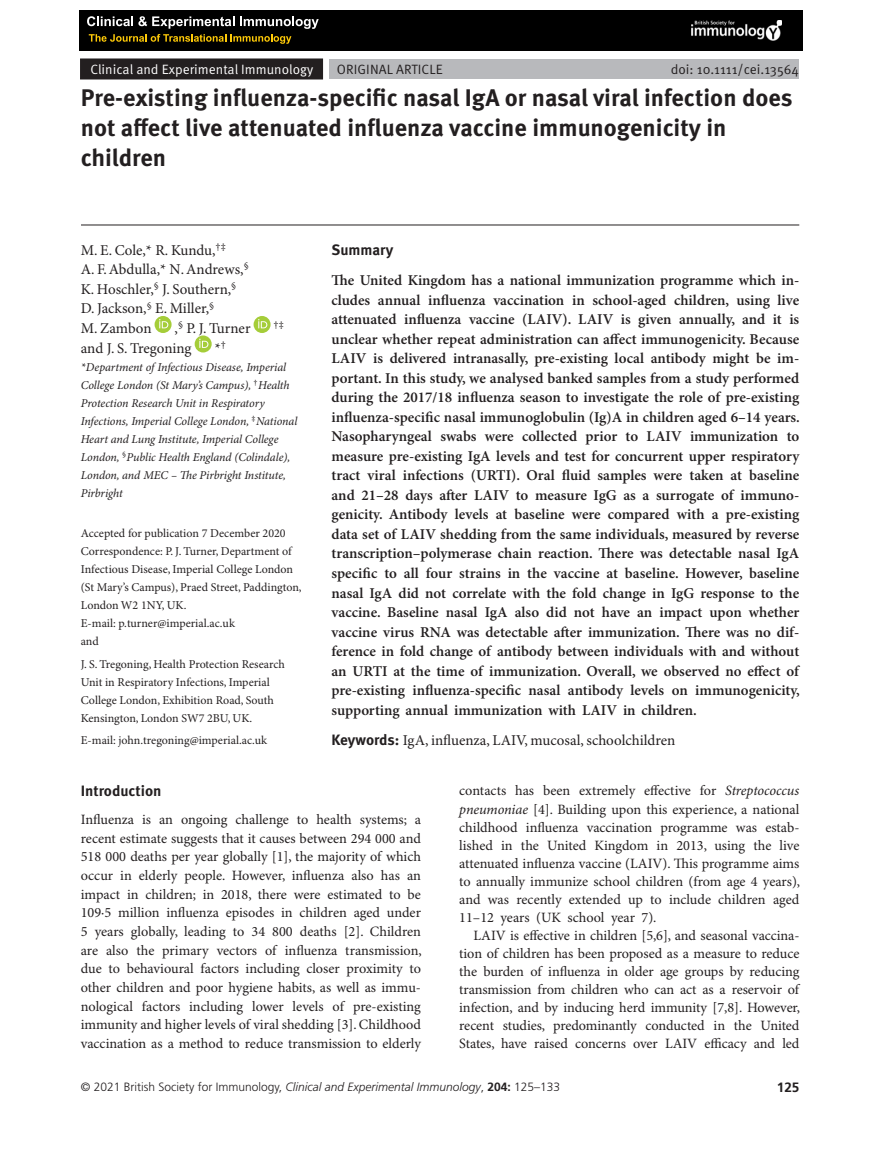
<style>
.page{position:relative;width:893px;height:1174px;background:#fff}
.page>*{position:absolute;margin:0;border:0;box-sizing:border-box;transform-origin:0 0}
.t1{font:700 24px/30px "Meta Pro";color:#231f20}
.t2{font:600 15px/19.5px "Minion Pro";color:#231f20;text-align:justify}
.t3{font:15px/19.5px "Minion Pro";color:#231f20}
.t4{font:700 15px "Meta Pro";color:#231f20}
.t5{font:14.25px/18px "Minion Pro";letter-spacing:-.005em;color:#231f20;text-align:justify}
.t6{font:13.5px "Meta Pro";color:#231f20}
.t7{font:13.5px "Meta Pro";color:#fff}
.t8{font:700 13.5px "Frutiger LT Std";color:#231f20}
.t9{font:12px/18px "Minion Pro";color:#231f20}
.t10{font:italic 12px/18px "Minion Pro";letter-spacing:-.01em;color:#231f20}
.t11{font:300 12px "Frutiger LT Std";color:#231f20}
.t12{font:10.5px "Minion Pro";color:#231f20}
.s1{font-family:"Meta Pro";font-weight:700}
.s2{font-style:italic}
.s3{font-weight:700}
</style>
<div class="page">
<svg style="left:155px;top:316px;width:17px;height:17px"></svg>
<svg style="left:159px;top:319px;width:9px;height:9px"></svg>
<svg style="left:254px;top:316px;width:17px;height:17px"></svg>
<svg style="left:258px;top:319px;width:9px;height:9px"></svg>
<div style="left:195px;top:335px;width:17px;height:17px;background:#a5cd39;border-radius:50%"></div>
<svg style="left:199px;top:338px;width:9px;height:10px"></svg>
<hr style="left:81px;top:225px;width:718px;height:1px;background:#231f20">
<div style="left:81px;top:59px;width:241px;height:20px;background:#231f20"></div>
<div style="left:80px;top:58px;width:243px;height:21px;border:2px solid #231f20"></div>
<div style="left:329px;top:59px;width:470px;height:20px;background:#b8b9bc"></div>
<div style="left:79px;top:11px;width:723px;height:40px;background:#000"></div>
<svg style="left:87px;top:16px;width:232px;height:28px"></svg>
<img style="left:692px;top:20px;width:90px;height:20px">
<p class="t7" style="left:91px;top:61px;width:224px">Clinical and Experimental Immunology</p>
<p class="t6" style="left:337px;top:61px;width:106px">Ori gi nal Article</p>
<p class="t6" style="left:671px;top:61px;width:129px">doi: 10.1111/cei.13564</p>
<h1 class="t1" style="left:81px;top:84px;width:713px">Pre-existing influenza-specific nasal IgA or nasal viral infection does not affect live attenuated influenza vaccine immunogenicity in children</h1>
<p class="t3" style="left:81px;top:241px;width:169px">M. E. Cole,* R. Kundu,<sup>†‡<br></sup>A. F. Abdulla,* N. Andrews,<sup>§<br></sup>K. Hoschler,<sup>§</sup> J. Southern,<sup>§<br></sup>D. Jackson,<sup>§</sup> E. Miller,<sup>§<br></sup>M. Zambon</p>
<p class="t3" style="left:175px;top:319px;width:77px">,<sup>§</sup> P. J. Turner</p>
<p class="t12" style="left:274px;top:318px;width:12px">†‡</p>
<p class="t3" style="left:81px;top:338px;width:112px">and J. S. Tregoning</p>
<p class="t3" style="left:215px;top:338px;width:13px">*<sup>†</sup></p>
<p class="t10" style="left:81px;top:358px;width:218px">*Department of Infectious Disease, Imperial College London (St Mary’s Campus), <sup>†</sup>Health Protection Research Unit in Respiratory Infections, Imperial College London, <sup>‡</sup>National Heart and Lung Institute, Imperial College London, <sup>§</sup>Public Health England (Colindale), London, and MEC – The Pirbright Institute, Pirbright</p>
<p class="t9" style="left:81px;top:525px;width:222px">Accepted for publication 7 December 2020<br>Correspondence: P. J. Turner, Department of Infectious Disease, Imperial College London (St Mary’s Campus), Praed Street, Paddington, London W2 1NY, UK.<br>E-mail: p.turner@imperial.ac.uk<br>and</p>
<p class="t9" style="left:81px;top:655px;width:206px">J. S. Tregoning, Health Protection Research Unit in Respiratory Infections, Imperial College London, Exhibition Road, South Kensington, London SW7 2BU, UK.</p>
<p class="t9" style="left:81px;top:732px;width:188px">E-mail: john.tregoning@imperial.ac.uk</p>
<p class="t4" style="left:332px;top:241px;width:63px">Summary</p>
<p class="t2" style="left:332px;top:271px;width:470px">The United Kingdom has a national immunization programme which in&shy;cludes annual influenza vaccination in school-aged children, using live attenuated influenza vaccine (LAIV). LAIV is given annually, and it is unclear whether repeat administration can affect immunogenicity. Because LAIV is delivered intranasally, pre-existing local antibody might be im&shy;portant. In this study, we analysed banked samples from a study performed during the 2017/18 influenza season to investigate the role of pre-existing influenza-specific nasal immunoglobulin (Ig)A in children aged 6–14 years.<br>Nasopharyngeal swabs were collected prior to LAIV immunization to measure pre-existing IgA levels and test for concurrent upper respiratory tract viral infections (URTI). Oral fluid samples were taken at baseline and 21–28 days after LAIV to measure IgG as a surrogate of immuno&shy;genicity. Antibody levels at baseline were compared with a pre-existing data set of LAIV shedding from the same individuals, measured by reverse transcription–polymerase chain reaction. There was detectable nasal IgA specific to all four strains in the vaccine at baseline. However, baseline nasal IgA did not correlate with the fold change in IgG response to the vaccine. Baseline nasal IgA also did not have an impact upon whether vaccine virus RNA was detectable after immunization. There was no dif&shy;ference in fold change of antibody between individuals with and without an URTI at the time of immunization. Overall, we observed no effect of pre-existing influenza-specific nasal antibody levels on immunogenicity, supporting annual immunization with LAIV in children.</p>
<p class="t3" style="left:332px;top:730px;width:345px"><span class="s1">Keywords:</span> IgA, influenza, LAIV, mucosal, schoolchildren</p>
<p class="t4" style="left:81px;top:781px;width:82px">Introduction</p>
<p class="t5" style="left:81px;top:810px;width:342px;line-height:18.6px">Influenza is an ongoing challenge to health systems; a recent estimate suggests that it causes between 294 000 and 518 000 deaths per year globally [1], the majority of which occur in elderly people. However, influenza also has an impact in children; in 2018, there were estimated to be 109·5 million influenza episodes in children aged under 5 years globally, leading to 34 800 deaths [2]. Children are also the primary vectors of influenza transmission, due to behavioural factors including closer proximity to other children and poor hygiene habits, as well as immu&shy;nological factors including lower levels of pre-existing immunity and higher levels of viral shedding [3]. Childhood vaccination as a method to reduce transmission to elderly</p>
<p class="t5" style="left:459px;top:782px;width:342px">contacts has been extremely effective for <span class="s2">Streptococcus pneumoniae</span> [4]. Building upon this experience, a national childhood influenza vaccination programme was estab&shy;lished in the United Kingdom in 2013, using the live attenuated influenza vaccine (LAIV). This programme aims to annually immunize school children (from age 4 years), and was recently extended up to include children aged 11–12 years (UK school year 7).</p>
<p class="t5" style="left:459px;top:927px;width:342px;text-indent:14px">LAIV is effective in children [5,6], and seasonal vaccina&shy;tion of children has been proposed as a measure to reduce the burden of influenza in older age groups by reducing transmission from children who can act as a reservoir of infection, and by inducing herd immunity [7,8]. However, recent studies, predominantly conducted in the United States, have raised concerns over LAIV efficacy and led</p>
<p class="t11" style="left:81px;top:1079px;width:481px">© 2021 British Society for Immunology, <span class="s2">Clinical and Experimental Immunology</span>, <span class="s3">204:</span> 125–133</p>
<p class="t8" style="left:777px;top:1079px;width:24px">125</p>
</div>
